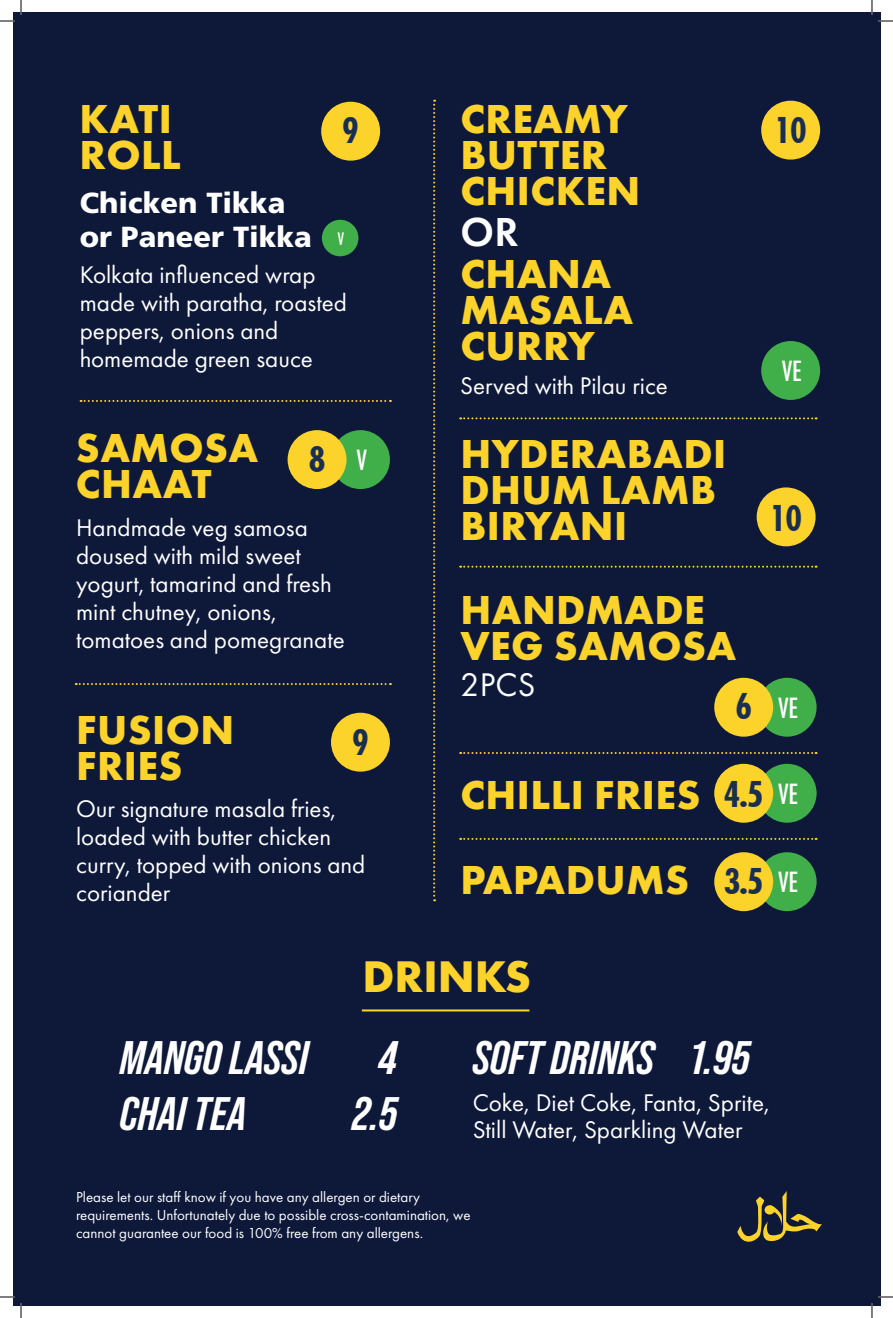
<style>
.page{position:relative;width:893px;height:1318px;background:#fff}
.page>*{position:absolute;margin:0;border:0;box-sizing:border-box;transform-origin:0 0}
.t1{font:italic 700 47px "Bebas Neue Pro";color:#fff}
.t2{font:700 46px "Futura PT";color:#fcd32a}
.t3{font:700 42px/36px "Futura PT";letter-spacing:.01em;color:#fcd32a}
.t4{font:600 42px "Futura PT";color:#fff}
.t5{font:700 condensed 34px "Futura";color:#1a2e52}
.t6{font:34px "Futura PT";color:#fff}
.t7{font:900 29px/34px "Frutiger LT Pro";color:#fff}
.t8{font:500 condensed 27px "Futura";color:#fff}
.t9{font:25px/28px "Futura PT";color:#fff}
.t10{font:500 condensed 16.7px "Futura";color:#fff}
.t11{font:15px/18px "Futura PT";color:#fff}
.s1{font-weight:500;font-size:27px;color:#fff}
.s2{font-weight:700;font-size:34px;color:#1a2e52}
</style>
<div class="page">
<div style="left:12px;top:12px;width:868px;height:1293px;background:#0e193a"></div>
<svg style="left:460px;top:417px;width:356px;height:2px"></svg>
<svg style="left:81px;top:400px;width:310px;height:2px"></svg>
<svg style="left:76px;top:683px;width:315px;height:2px"></svg>
<svg style="left:460px;top:566px;width:356px;height:2px"></svg>
<svg style="left:460px;top:752px;width:356px;height:2px"></svg>
<svg style="left:460px;top:838px;width:356px;height:2px"></svg>
<div style="left:761px;top:101px;width:59px;height:59px;background:#fcd32a;border-radius:50%"></div>
<div style="left:761px;top:341px;width:59px;height:59px;background:#40ae49;border-radius:50%"></div>
<svg style="left:433px;top:100px;width:2px;height:801px"></svg>
<div style="left:756px;top:487px;width:59px;height:59px;background:#fcd32a;border-radius:50%"></div>
<div style="left:757px;top:678px;width:59px;height:58px;background:#40ae49;border-radius:50%"></div>
<div style="left:714px;top:678px;width:59px;height:58px;background:#fcd32a;border-radius:50%"></div>
<div style="left:757px;top:764px;width:59px;height:58px;background:#40ae49;border-radius:50%"></div>
<div style="left:714px;top:764px;width:59px;height:58px;background:#fcd32a;border-radius:50%"></div>
<div style="left:757px;top:852px;width:59px;height:59px;background:#40ae49;border-radius:50%"></div>
<div style="left:714px;top:852px;width:59px;height:59px;background:#fcd32a;border-radius:50%"></div>
<div style="left:322px;top:220px;width:36px;height:36px;background:#40ae49;border-radius:50%"></div>
<div style="left:321px;top:102px;width:59px;height:59px;background:#fcd32a;border-radius:50%"></div>
<div style="left:331px;top:430px;width:59px;height:59px;background:#40ae49;border-radius:50%"></div>
<div style="left:287px;top:430px;width:59px;height:59px;background:#fcd32a;border-radius:50%"></div>
<div style="left:331px;top:713px;width:59px;height:58px;background:#fcd32a;border-radius:50%"></div>
<hr style="left:362px;top:1009px;width:167px;height:2px;background:#fcd32a">
<svg style="left:737px;top:1191px;width:84px;height:51px"></svg>
<svg style="left:0;top:1296px;width:15px;height:1px"></svg>
<svg style="left:878px;top:1296px;width:14px;height:1px"></svg>
<svg style="left:0;top:0;width:22px;height:22px"></svg>
<svg style="left:20px;top:1303px;width:2px;height:15px"></svg>
<svg style="left:871px;top:0;width:21px;height:22px"></svg>
<svg style="left:871px;top:1303px;width:1px;height:15px"></svg>
<h3 class="t3" style="left:80px;top:100px;width:103px">KATI<br>ROLL</h3>
<h3 class="t5" style="left:342px;top:109px;width:18px">9</h3>
<p class="t7" style="left:80px;top:186px;width:234px">Chicken Tikka or Paneer Tikka</p>
<p class="t9" style="left:80px;top:261px;width:268px">Kolkata influenced wrap made with paratha, roasted peppers, onions and homemade green sauce</p>
<p class="t10" style="left:338px;top:228px;width:8px">V</p>
<h3 class="t3" style="left:76px;top:429px;width:184px">SAMOSA<br>CHAAT</h3>
<h3 class="t5" style="left:309px;top:438px;width:59px">8 <span class="s1">V</span></h3>
<p class="t9" style="left:76px;top:514px;width:270px">Handmade veg samosa doused with mild sweet yogurt, tamarind and fresh mint chutney, onions, tomatoes and pomegranate</p>
<h3 class="t3" style="left:76px;top:710px;width:159px">FUSION<br>FRIES</h3>
<h3 class="t5" style="left:352px;top:721px;width:18px">9</h3>
<p class="t9" style="left:76px;top:794px;width:291px">Our signature masala fries, loaded with butter chicken curry, topped with onions and coriander</p>
<h3 class="t3" style="left:460px;top:100px;width:181px">CREAMY<br>BUTTER<br>CHICKEN</h3>
<h3 class="t4" style="left:460px;top:206px;width:60px">OR</h3>
<h3 class="t3" style="left:460px;top:255px;width:174px">CHANA<br>MASALA<br>CURRY</h3>
<p class="t9" style="left:460px;top:371px;width:209px">Served with Pilau rice</p>
<h3 class="t3" style="left:460px;top:435px;width:267px">HYDERABADI<br>DHUM LAMB<br>BIRYANI</h3>
<h3 class="t5" style="left:774px;top:109px;width:34px">10</h3>
<p class="t8" style="left:782px;top:354px;width:21px">VE</p>
<h3 class="t5" style="left:769px;top:497px;width:34px">10</h3>
<h3 class="t3" style="left:460px;top:590px;width:277px">HANDMADE<br>VEG SAMOSA</h3>
<h3 class="t6" style="left:460px;top:664px;width:77px">2PCS</h3>
<p class="t8" style="left:735px;top:690px;width:64px"><span class="s2">6</span> VE</p>
<h3 class="t3" style="left:460px;top:751px;width:241px;line-height:85.1px">CHILLI FRIES<br>PAPADUMS</h3>
<h3 class="t5" style="left:723px;top:773px;width:76px">4.5 <span class="s1">VE</span></h3>
<h3 class="t5" style="left:723px;top:860px;width:76px">3.5 <span class="s1">VE</span></h3>
<h2 class="t2" style="left:362px;top:947px;width:170px">DRINKS</h2>
<h1 class="t1" style="left:120px;top:1031px;width:190px">MANGO LASSI</h1>
<h1 class="t1" style="left:378px;top:1031px;width:20px">4</h1>
<h1 class="t1" style="left:120px;top:1086px;width:128px">CHAI TEA</h1>
<h1 class="t1" style="left:352px;top:1086px;width:46px">2.5</h1>
<h1 class="t1" style="left:472px;top:1031px;width:279px">SOFT DRINKS 1.95</h1>
<p class="t9" style="left:472px;top:1088px;width:298px;line-height:27px">Coke, Diet Coke, Fanta, Sprite,<br>Still Water, Sparkling Water</p>
<p class="t11" style="left:76px;top:1188px;width:396px">Please let our staff know if you have any allergen or dietary requirements. Unfortunately due to possible cross-contamination, we cannot guarantee our food is 100% free from any allergens.</p>
</div>
